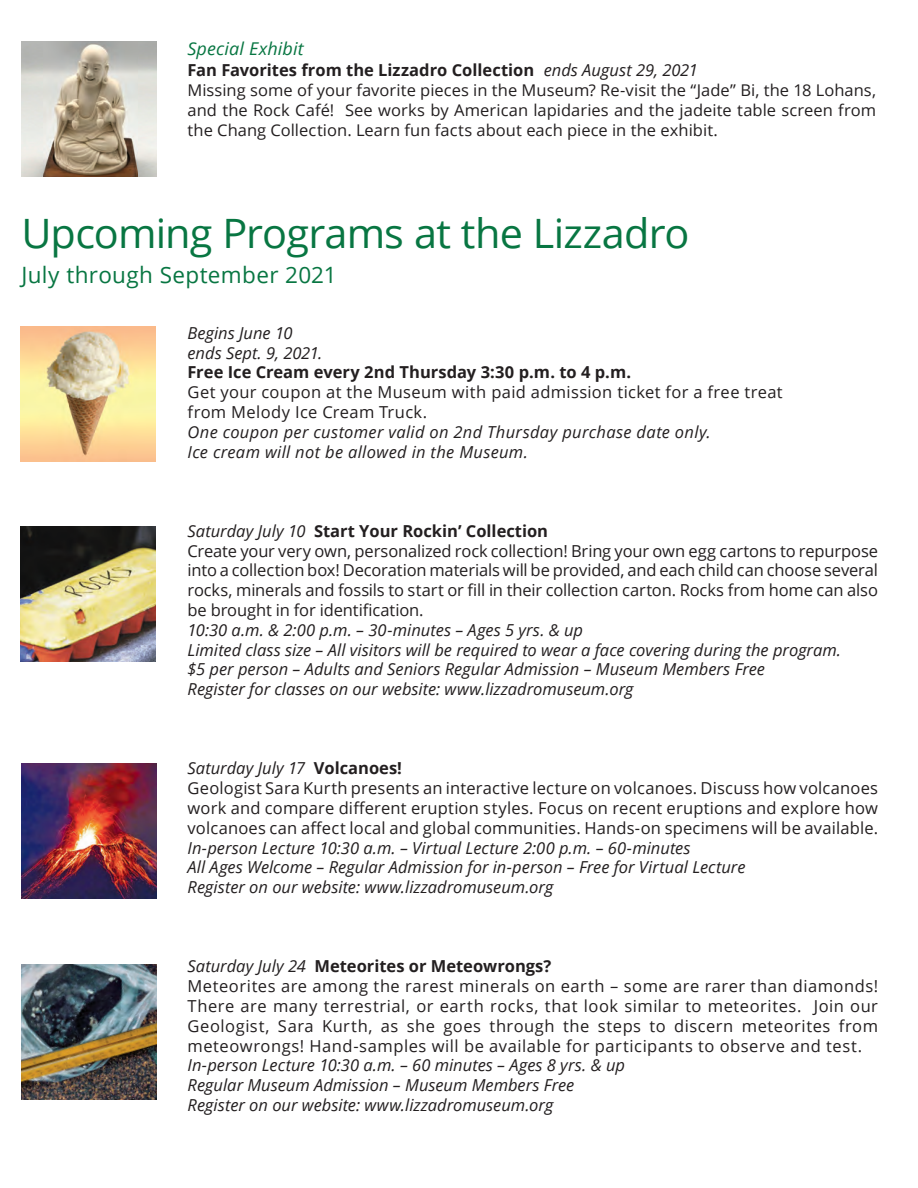
<style>
.page{position:relative;width:918px;height:1188px;background:#fff}
.page>*{position:absolute;margin:0;border:0;box-sizing:border-box;transform-origin:0 0}
.Paragraph_Style_1{font:40.5px "Open Sans";letter-spacing:-.02em;color:#087642}
.Paragraph_Style_1-2{font:22.5px "Open Sans";letter-spacing:.015em;color:#087642}
.t1{font:italic 17.7px "Open Sans";letter-spacing:.005em;color:#087642}
.Paragraph_Style_1-3{font:16.5px/19.8px "Open Sans";letter-spacing:.02em;color:#231f20;text-align:justify}
.Paragraph_Style_1-4{font:italic 16.5px/19.8px "Open Sans";color:#231f20}
.Paragraph_Style_1-5{font:700 16.5px "Open Sans";color:#231f20}
.Paragraph_Style_1-6{font:italic 16.5px "Open Sans";letter-spacing:.02em;color:#231f20}
.t2{font:16.2px/19.8px "Open Sans";letter-spacing:.005em;color:#231f20;text-align:justify}
.s1{font-weight:400;font-style:italic}
.s2{font-weight:700;font-style:normal}
</style>
<div class="page">
<img style="left:20px;top:326px;width:135px;height:135px">
<img style="left:21px;top:763px;width:135px;height:135px">
<img style="left:21px;top:965px;width:135px;height:135px">
<img style="left:20px;top:526px;width:135px;height:136px">
<img style="left:42px;top:41px;width:97px;height:135px">
<p class="t1" style="left:188px;top:36px;width:118px">Special Exhibit</p>
<p class="Paragraph_Style_1-5" style="left:188px;top:59px;width:512px">Fan Favorites from the Lizzadro Collection <span class="s1">ends August 29, 2021</span></p>
<p class="t2" style="left:188px;top:80px;width:690px">Missing some of your favorite pieces in the Museum? Re-visit the “Jade” Bi, the 18 Lohans, and the Rock Café! See works by American lapidaries and the jadeite table screen from the Chang Collection. Learn fun facts about each piece in the exhibit.</p>
<p class="Paragraph_Style_1" style="left:21px;top:206px;width:670px">Upcoming Programs at the Lizzadro</p>
<p class="Paragraph_Style_1-2" style="left:21px;top:259px;width:317px">July through September 2021</p>
<p class="Paragraph_Style_1-4" style="left:188px;top:322px;width:136px">Begins June 10 ends Sept. 9, 2021.</p>
<p class="Paragraph_Style_1-5" style="left:188px;top:361px;width:445px">Free Ice Cream every 2nd Thursday 3:30 p.m. to 4 p.m.</p>
<p class="Paragraph_Style_1-3" style="left:188px;top:382px;width:597px">Get your coupon at the Museum with paid admission ticket for a free treat from Melody Ice Cream Truck.</p>
<p class="Paragraph_Style_1-6" style="left:188px;top:420px;width:525px">One coupon per customer valid on 2nd Thursday purchase date only.</p>
<p class="Paragraph_Style_1-6" style="left:188px;top:440px;width:342px">Ice cream will not be allowed in the Museum.</p>
<p class="Paragraph_Style_1-5" style="left:188px;top:519px;width:362px"><span class="s1">Saturday July 10</span> Start Your Rockin’ Collection</p>
<p class="Paragraph_Style_1-3" style="left:188px;top:540px;width:692px">Create your very own, personalized rock collection! Bring your own egg cartons to repurpose into a collection box! Decoration materials will be provided, and each child can choose several rocks, minerals and fossils to start or fill in their collection carton. Rocks from home can also be brought in for identification.</p>
<p class="Paragraph_Style_1-4" style="left:188px;top:619px;width:397px">10:30 a.m. &amp; 2:00 p.m. – 30-minutes – Ages 5 yrs. &amp; up</p>
<p class="Paragraph_Style_1-4" style="left:188px;top:639px;width:655px">Limited class size – All visitors will be required to wear a face covering during the program.</p>
<p class="Paragraph_Style_1-4" style="left:188px;top:659px;width:579px">$5 per person – Adults and Seniors Regular Admission – Museum Members Free</p>
<p class="Paragraph_Style_1-4" style="left:188px;top:679px;width:448px">Register for classes on our website: www.lizzadromuseum.org</p>
<p class="Paragraph_Style_1-4" style="left:188px;top:758px;width:216px">Saturday July 17 <span class="s2">Volcanoes!</span></p>
<p class="Paragraph_Style_1-3" style="left:188px;top:778px;width:692px">Geologist Sara Kurth presents an interactive lecture on volcanoes. Discuss how volcanoes work and compare different eruption styles. Focus on recent eruptions and explore how volcanoes can affect local and global communities. Hands-on specimens will be available.</p>
<p class="Paragraph_Style_1-4" style="left:188px;top:837px;width:504px">In-person Lecture 10:30 a.m. – Virtual Lecture 2:00 p.m. – 60-minutes</p>
<p class="Paragraph_Style_1-4" style="left:188px;top:857px;width:559px">All Ages Welcome – Regular Admission for in-person – Free for Virtual Lecture</p>
<p class="Paragraph_Style_1-4" style="left:188px;top:877px;width:367px">Register on our website: www.lizzadromuseum.org</p>
<p class="Paragraph_Style_1-5" style="left:188px;top:955px;width:365px"><span class="s1">Saturday July 24</span> Meteorites or Meteowrongs?</p>
<p class="Paragraph_Style_1-3" style="left:188px;top:976px;width:692px">Meteorites are among the rarest minerals on earth – some are rarer than diamonds!<br>There are many terrestrial, or earth rocks, that look similar to meteorites. Join our Geologist, Sara Kurth, as she goes through the steps to discern meteorites from meteowrongs! Hand-samples will be available for participants to observe and test.</p>
<p class="Paragraph_Style_1-4" style="left:188px;top:1055px;width:439px">In-person Lecture 10:30 a.m. – 60 minutes – Ages 8 yrs. &amp; up</p>
<p class="Paragraph_Style_1-4" style="left:188px;top:1075px;width:388px">Regular Museum Admission – Museum Members Free</p>
<p class="Paragraph_Style_1-4" style="left:188px;top:1095px;width:367px">Register on our website: www.lizzadromuseum.org</p>
</div>
